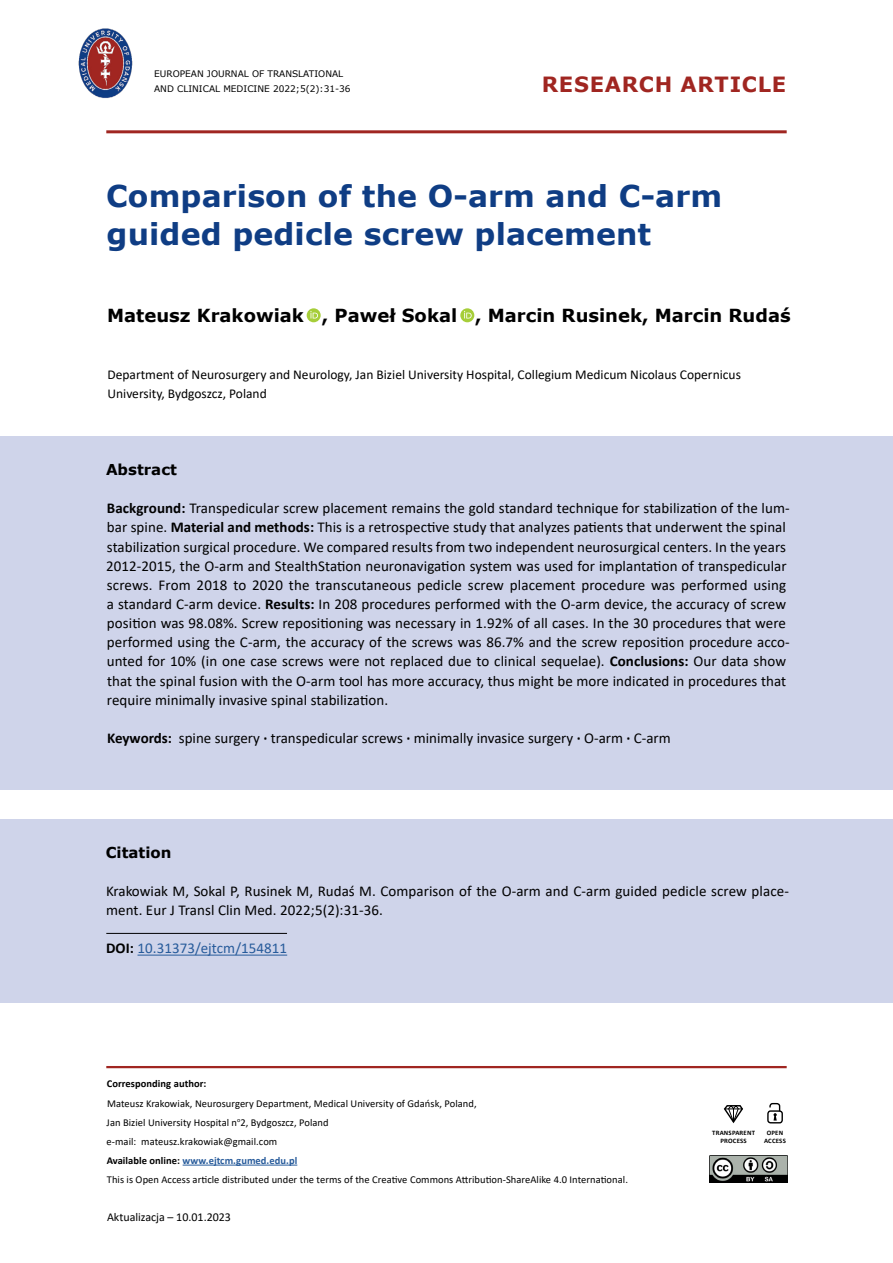
<style>
.page{position:relative;width:893px;height:1263px;background:#fff}
.page>*{position:absolute;margin:0;border:0;box-sizing:border-box;transform-origin:0 0}
.t1{font:30px/38.2px "Verdana Bold 2";letter-spacing:.005em;color:#0f3d84}
.t2{font:21px "Verdana Bold 2";letter-spacing:.035em;color:#a02621}
.t3{font:700 18px "Verdana";color:#000}
.t4{font:15px/19.2px "Calibri";letter-spacing:.005em;color:#000}
.t5{font:15px "Calibri 2";color:#000}
.t6{font:15px "Calibri";letter-spacing:.005em;color:#275b9b}
.t7{font:15px "Verdana Bold 2";color:#000}
.t8{font:13.5px/19.2px "Calibri 2";color:#000}
.t9{font:12px "Calibri";color:#000}
.t10{font:10.5px/19px "Calibri";letter-spacing:.005em;color:#000}
.t11{font:9px/15px "Verdana";color:#000}
.t12{font:700 6.75px/7.9px "Calibri";letter-spacing:.03em;color:#000;text-align:center}
.s1{font-family:"Verdana Bold 2";font-weight:400}
.s2{font-family:"Calibri"}
.s3{font-weight:700}
.s4{font-family:"Calibri 2"}
.s5{font-family:"Calibri";font-weight:700}
.s6{font-weight:700;color:#000}
.s7{font-weight:700;color:#275b9b}
</style>
<div class="page">
<hr style="left:106px;top:1066px;width:681px;height:2px;background:#a02621">
<hr style="left:106px;top:130px;width:681px;height:3px;background:#a02621">
<img style="left:78px;top:28px;width:55px;height:70px">
<hr style="left:183px;top:1165px;width:114px;height:1px;background:#275b9b">
<div style="left:0;top:819px;width:893px;height:183px;background:#cfd4ea"></div>
<div style="left:0;top:437px;width:893px;height:353px;background:#cfd4ea"></div>
<hr style="left:138px;top:955px;width:149px;height:1px;background:#275b9b">
<hr style="left:106px;top:933px;width:181px;height:1px;background:#000">
<svg style="left:307px;top:308px;width:14px;height:14px"></svg>
<svg style="left:310px;top:311px;width:8px;height:7px"></svg>
<div style="left:460px;top:308px;width:14px;height:14px;background:#a6ce39;border-radius:50%"></div>
<svg style="left:464px;top:311px;width:8px;height:7px"></svg>
<img style="left:710px;top:1155px;width:77px;height:27px">
<svg style="left:767px;top:1103px;width:16px;height:21px"></svg>
<svg style="left:724px;top:1105px;width:19px;height:18px"></svg>
<p class="t11" style="left:154px;top:66px;width:198px">EUROPEAN JOURNAL OF TRANSLATIONAL<br>AND CLINICAL MEDICINE 2022;5(2):31-36</p>
<h1 class="t2" style="left:542px;top:70px;width:246px">RESEARCH ARTICLE</h1>
<h2 class="t1" style="left:106px;top:176px;width:618px">Comparison of the O-arm and C-arm guided pedicle screw placement</h2>
<h3 class="t3" style="left:107px;top:303px;width:685px"><span class="s1">Mateusz Krakowiak</span> , Paweł Sokal , Marcin Rusinek, Marcin Rudaś</h3>
<p class="t8" style="left:107px;top:365px;width:635px">Department of Neurosurgery and Neurology, Jan Biziel University Hospital, Collegium Medicum Nicolaus Copernicus<br><span class="s2">University, Bydgoszcz, Poland</span></p>
<h3 class="t7" style="left:106px;top:459px;width:72px">Abstract</h3>
<p class="t4" style="left:106px;top:498px;width:685px"><span class="s3">Background:</span> Transpedicular screw placement remains the gold standard technique for stabilization of the lum&shy;bar spine. <span class="s3">Material and methods:</span> This is a retrospective study that analyzes patients that underwent the spinal stabilization surgical procedure. We compared results from two independent neurosurgical centers. In the years 2012-2015, the O-arm and StealthStation neuronavigation system was used for implantation of transpedicular screws. From 2018 to 2020 the transcutaneous pedicle screw placement procedure was performed using <span class="s4">a standard C-arm device.</span> <span class="s3">Results:</span> In 208 procedures performed with the O-arm device, the accuracy of screw position was 98.08%. Screw repositioning was necessary in 1.92% of all cases. In the 30 procedures that were performed using the C-arm, the accuracy of the screws was 86.7% and the screw reposition procedure acco&shy;unted for 10% (in one case screws were not replaced due to clinical sequelae). <span class="s3">Conclusions:</span> <span class="s4">Our data show </span>that the spinal fusion with the O-arm tool has more accuracy, thus might be more indicated in procedures that require minimally invasive spinal stabilization.</p>
<p class="t5" style="left:107px;top:727px;width:565px"><span class="s5">Keywords:</span> spine surgery <span class="s5">·</span> transpedicular screws <span class="s5">·</span> minimally invasice surgery <span class="s5">·</span> O-arm <span class="s5">·</span> C-arm</p>
<h3 class="t7" style="left:106px;top:842px;width:67px">Citation</h3>
<p class="t4" style="left:106px;top:881px;width:684px">Krakowiak M, Sokal P, Rusinek M, Rudaś M. Comparison of the O-arm and C-arm guided pedicle screw place&shy;ment. Eur J Transl Clin Med. 2022;5(2):31-36.</p>
<p class="t6" style="left:106px;top:938px;width:183px"><span class="s6">DOI:</span> 10.31373/ejtcm/154811</p>
<h3 class="t10" style="left:107px;top:1074px;width:523px"><span class="s3">Corresponding author:<br></span>Mateusz Krakowiak, Neurosurgery Department, Medical University of Gdańsk, Poland,<br><span class="s4">Jan Biziel University Hospital n</span><sup>o</sup>2, Bydgoszcz, Poland<br><span class="s4">e-mail: mateusz.krakowiak@gmail.com<br></span><span class="s3">Available online:</span> <span class="s7">www.ejtcm.gumed.edu.pl<br></span><span class="s4">T</span>his is Open Access article distributed under the terms of the Creative Commons Attribution-ShareAlike 4.0 International.</h3>
<h3 class="t9" style="left:107px;top:1209px;width:126px">Aktualizacja – 10.01.2023</h3>
<p class="t12" style="left:712px;top:1129px;width:44px">TRANSPARENT<br>PROCESS</p>
<p class="t12" style="left:764px;top:1129px;width:23px">OPEN<br>ACCESS</p>
</div>
